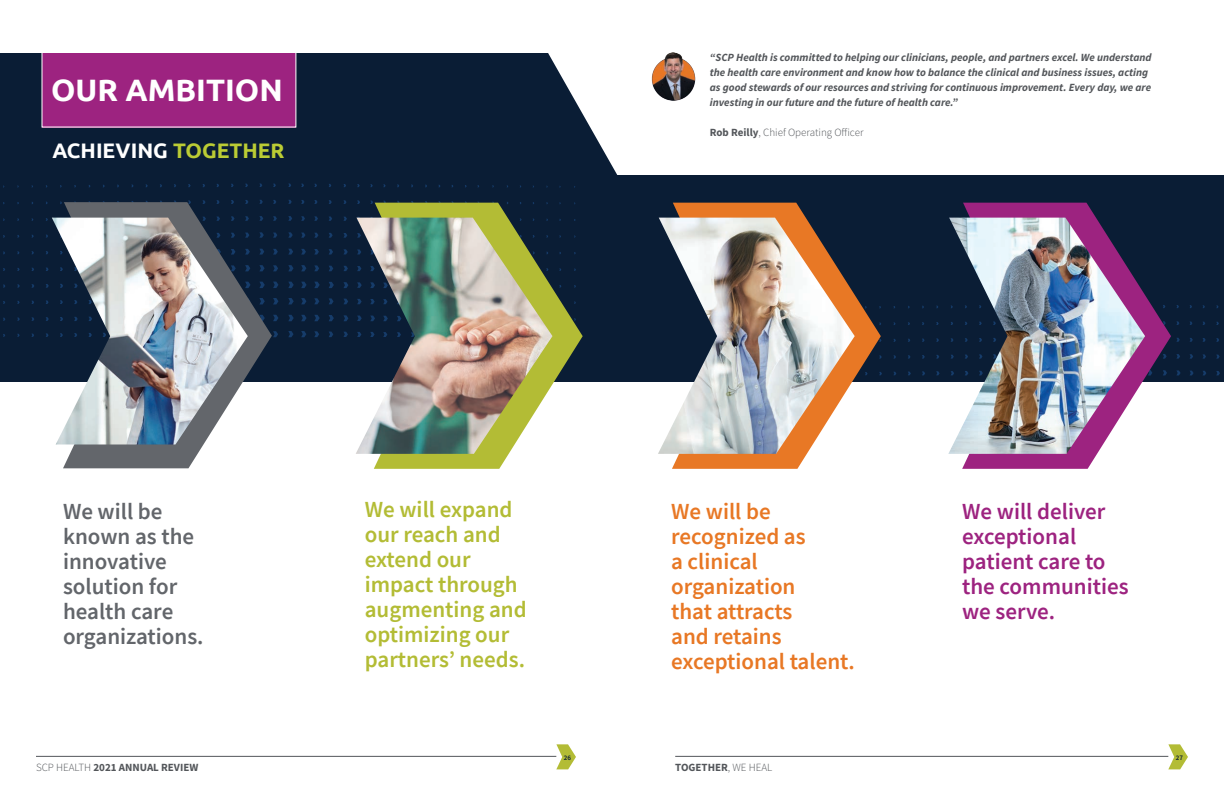
<style>
.page{position:relative;width:1224px;height:792px;background:#fff}
.page>*{position:absolute;margin:0;border:0;box-sizing:border-box;transform-origin:0 0}
.t1{font:700 31px "Ubuntu";color:#fff}
.t2{font:600 23px/25px "Source Sans Pro";color:#b3bc35}
.t3{font:600 23px/25px "Source Sans Pro";color:#e87825}
.t4{font:600 23px/25px "Source Sans Pro";color:#63666b}
.t5{font:600 23px/25px "Source Sans Pro";color:#9d2380}
.t6{font:700 21px "Ubuntu";color:#fff}
.t7{font:italic 700 11px/15px "Source Sans Pro";color:#53565a}
.t8{font:700 11px "Source Sans Pro";color:#53565a}
.t9{font:300 11px "Source Sans Pro";color:#53565a}
.t10{font:600 7px "Source Sans Pro";color:#0a1d35}
.s1{color:#bbcc34}
.s2{font-weight:700}
.s3{font-weight:300}
</style>
<div class="page">
<svg style="left:0;top:53px;width:618px;height:122px;background:#1d2e44"></svg>
<div style="left:42px;top:53px;width:254px;height:74px;background:#9d2380"></div>
<svg style="left:556px;top:744px;width:20px;height:25px"></svg>
<hr style="left:36px;top:756px;width:520px;height:1px;background:#53565a">
<div style="left:0;top:175px;width:1224px;height:206px;background:#0a1d35"></div>
<svg style="left:273px;top:298px;width:5px;height:6px"></svg>
<svg style="left:273px;top:282px;width:5px;height:6px"></svg>
<svg style="left:273px;top:315px;width:5px;height:6px"></svg>
<svg style="left:273px;top:265px;width:5px;height:6px"></svg>
<svg style="left:273px;top:331px;width:5px;height:6px"></svg>
<svg style="left:273px;top:249px;width:5px;height:6px"></svg>
<svg style="left:273px;top:233px;width:4px;height:5px"></svg>
<svg style="left:273px;top:216px;width:4px;height:5px"></svg>
<svg style="left:301px;top:298px;width:5px;height:6px"></svg>
<svg style="left:301px;top:282px;width:6px;height:6px"></svg>
<svg style="left:301px;top:265px;width:5px;height:6px"></svg>
<svg style="left:301px;top:315px;width:6px;height:6px"></svg>
<svg style="left:301px;top:331px;width:5px;height:6px"></svg>
<svg style="left:301px;top:249px;width:5px;height:6px"></svg>
<svg style="left:301px;top:233px;width:4px;height:5px"></svg>
<svg style="left:301px;top:216px;width:4px;height:5px"></svg>
<svg style="left:288px;top:282px;width:6px;height:6px"></svg>
<svg style="left:288px;top:265px;width:6px;height:6px"></svg>
<svg style="left:288px;top:298px;width:6px;height:6px"></svg>
<svg style="left:288px;top:315px;width:6px;height:6px"></svg>
<svg style="left:288px;top:331px;width:6px;height:6px"></svg>
<svg style="left:288px;top:249px;width:5px;height:6px"></svg>
<svg style="left:288px;top:232px;width:5px;height:6px"></svg>
<svg style="left:288px;top:216px;width:4px;height:5px"></svg>
<svg style="left:288px;top:200px;width:4px;height:4px"></svg>
<svg style="left:314px;top:298px;width:5px;height:6px"></svg>
<svg style="left:314px;top:282px;width:6px;height:6px"></svg>
<svg style="left:314px;top:265px;width:5px;height:6px"></svg>
<svg style="left:314px;top:315px;width:6px;height:6px"></svg>
<svg style="left:314px;top:331px;width:5px;height:6px"></svg>
<svg style="left:314px;top:249px;width:5px;height:6px"></svg>
<svg style="left:314px;top:233px;width:4px;height:5px"></svg>
<svg style="left:314px;top:216px;width:4px;height:5px"></svg>
<svg style="left:314px;top:200px;width:4px;height:4px"></svg>
<svg style="left:329px;top:298px;width:5px;height:6px"></svg>
<svg style="left:329px;top:282px;width:5px;height:6px"></svg>
<svg style="left:329px;top:266px;width:4px;height:5px"></svg>
<svg style="left:329px;top:315px;width:5px;height:6px"></svg>
<svg style="left:329px;top:332px;width:4px;height:5px"></svg>
<svg style="left:329px;top:249px;width:4px;height:6px"></svg>
<svg style="left:329px;top:233px;width:4px;height:5px"></svg>
<svg style="left:344px;top:299px;width:4px;height:5px"></svg>
<svg style="left:343px;top:282px;width:5px;height:6px"></svg>
<svg style="left:344px;top:266px;width:4px;height:5px"></svg>
<svg style="left:343px;top:315px;width:5px;height:6px"></svg>
<svg style="left:343px;top:332px;width:5px;height:5px"></svg>
<svg style="left:343px;top:249px;width:5px;height:5px"></svg>
<svg style="left:343px;top:233px;width:4px;height:5px"></svg>
<svg style="left:1176px;top:370px;width:5px;height:5px"></svg>
<svg style="left:1176px;top:354px;width:4px;height:5px"></svg>
<svg style="left:1190px;top:371px;width:4px;height:4px"></svg>
<svg style="left:1190px;top:354px;width:3px;height:5px"></svg>
<svg style="left:1203px;top:371px;width:3px;height:4px"></svg>
<svg style="left:1203px;top:354px;width:3px;height:5px"></svg>
<svg style="left:1216px;top:371px;width:4px;height:4px"></svg>
<svg style="left:1168px;top:744px;width:20px;height:25px"></svg>
<hr style="left:675px;top:756px;width:493px;height:1px;background:#53565a">
<svg style="left:672px;top:203px;width:209px;height:266px"></svg>
<img style="left:658px;top:218px;width:197px;height:236px">
<svg style="left:962px;top:203px;width:209px;height:266px"></svg>
<img style="left:948px;top:218px;width:197px;height:236px">
<svg style="left:374px;top:203px;width:209px;height:266px"></svg>
<img style="left:356px;top:218px;width:196px;height:236px">
<svg style="left:63px;top:202px;width:209px;height:266px"></svg>
<img style="left:52px;top:218px;width:196px;height:227px">
<img style="left:651px;top:53px;width:45px;height:48px">
<h1 class="t1" style="left:51px;top:72px;width:233px">OUR AMBITION</h1>
<h3 class="t6" style="left:52px;top:138px;width:234px">ACHIEVING <span class="s1">TOGETHER</span></h3>
<p class="t7" style="left:710px;top:50px;width:443px">“SCP Health is committed to helping our clinicians, people, and partners excel. We understand the health care environment and know how to balance the clinical and business issues, acting as good stewards of our resources and striving for continuous improvement. Every day, we are investing in our future and the future of health care.”</p>
<p class="t9" style="left:710px;top:126px;width:155px"><span class="s2">Rob Reilly</span>, Chief Operating Officer</p>
<h2 class="t4" style="left:63px;top:499px;width:142px">We will be known as the innovative solution for health care organizations.</h2>
<h2 class="t2" style="left:365px;top:497px;width:164px">We will expand our reach and extend our impact through augmenting and optimizing our partners’ needs.</h2>
<p class="t8" style="left:36px;top:760px;width:164px"><span class="s3">SCP HEALTH</span> 2021 ANNUAL REVIEW</p>
<p class="t10" style="left:564px;top:753px;width:9px">26</p>
<h2 class="t3" style="left:671px;top:499px;width:185px">We will be recognized as<br>a clinical organization<br>that attracts<br>and retains exceptional talent.</h2>
<h2 class="t5" style="left:962px;top:499px;width:168px">We will deliver exceptional patient care to the communities we serve.</h2>
<p class="t8" style="left:675px;top:760px;width:99px">TOGETHER<span class="s3">, WE HEAL</span></p>
<p class="t10" style="left:1176px;top:753px;width:9px">27</p>
</div>
